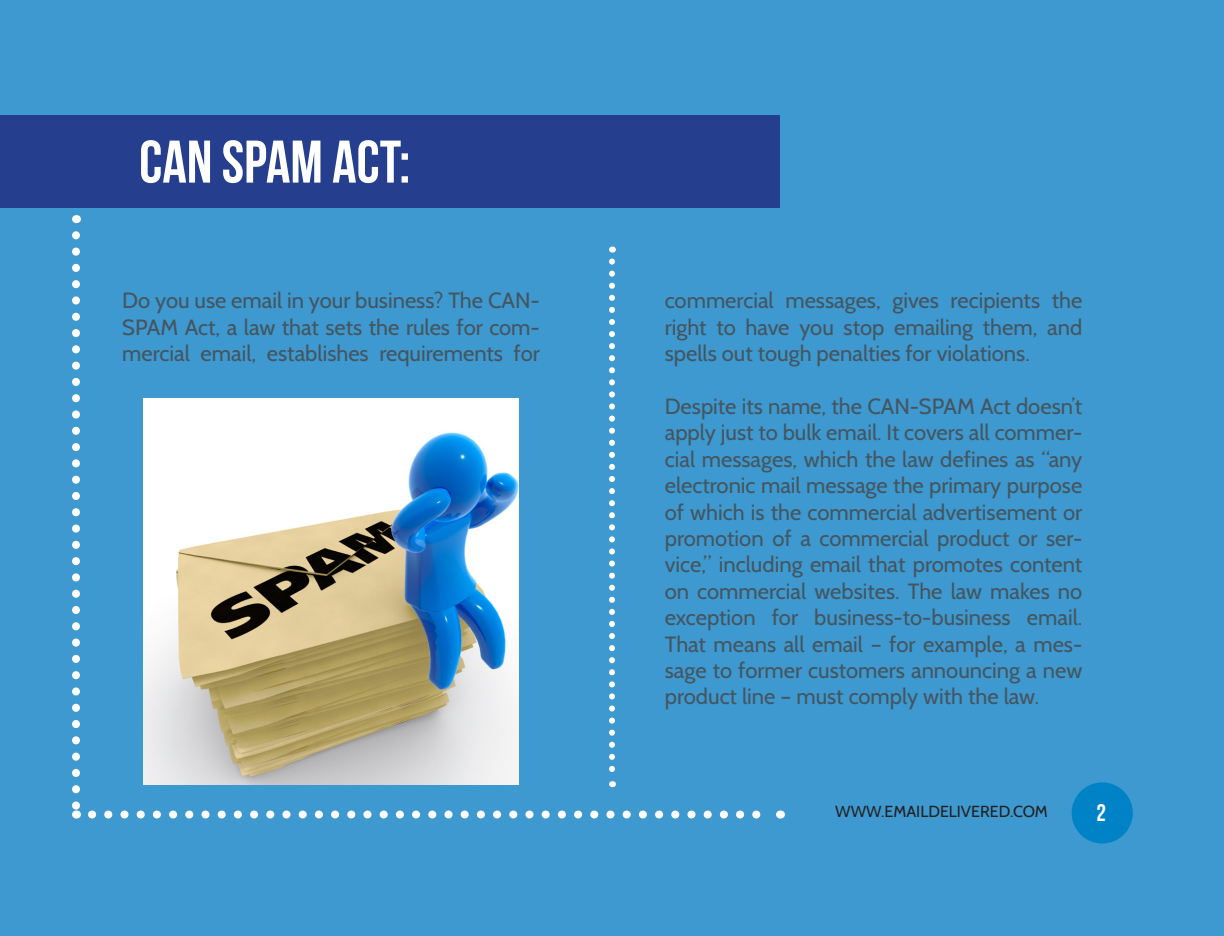
<style>
.page{position:relative;width:1224px;height:936px;background:#fff}
.page>*{position:absolute;margin:0;border:0;box-sizing:border-box;transform-origin:0 0}
.t1{font:60px "Bebas Neue";color:#fff}
.t2{font:24px "Bebas Neue";color:#fff}
.t3{font:22px/26.4px "Cabin";color:#45555f;text-align:justify}
.t4{font:16px "Cabin";color:#231f20}
</style>
<div class="page">
<div style="left:1px;top:1px;width:1223px;height:934px;background:#3d99cf"></div>
<div style="left:0;top:115px;width:780px;height:93px;background:#253f8e"></div>
<img style="left:144px;top:399px;width:374px;height:385px">
<svg style="left:92px;top:811px;width:669px;height:8px"></svg>
<svg style="left:72px;top:235px;width:8px;height:584px"></svg>
<svg style="left:609px;top:261px;width:6px;height:526px"></svg>
<div style="left:1072px;top:782px;width:61px;height:62px;background:#0082c7;border-radius:50%"></div>
<p class="t1" style="left:139px;top:129px;width:273px">CAN SPAM ACT:</p>
<p class="t3" style="left:122px;top:287px;width:419px">Do you use email in your business? The CAN-SPAM Act, a law that sets the rules for com&shy;mercial email, establishes requirements for</p>
<p class="t3" style="left:665px;top:287px;width:419px">commercial messages, gives recipients the right to have you stop emailing them, and spells out tough penalties for violations.</p>
<p class="t3" style="left:665px;top:393px;width:419px">Despite its name, the CAN-SPAM Act doesn’t apply just to bulk email. It covers all commer&shy;cial messages, which the law defines as “any electronic mail message the primary purpose of which is the commercial advertisement or promotion of a commercial product or ser&shy;vice,” including email that promotes content on commercial websites. The law makes no exception for business-to-business email.<br>That means all email – for example, a mes&shy;sage to former customers announcing a new product line – must comply with the law.</p>
<p class="t4" style="left:835px;top:801px;width:214px">WWW.EMAILDELIVERED.COM</p>
<p class="t2" style="left:1097px;top:800px;width:11px">2</p>
</div>
